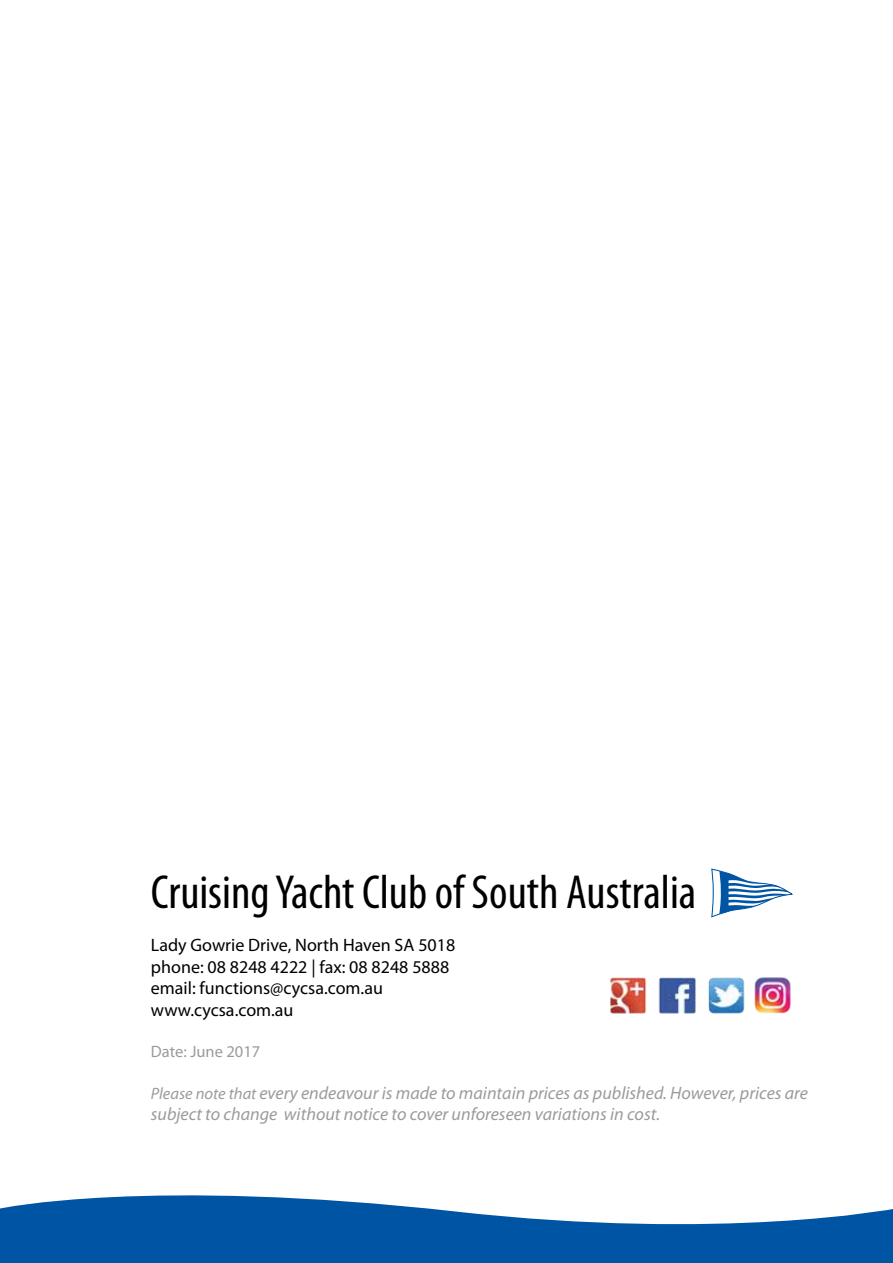
<style>
.page{position:relative;width:893px;height:1263px;background:#fff}
.page>*{position:absolute;margin:0;border:0;box-sizing:border-box;transform-origin:0 0}
.t1{font:condensed 48px "Myriad Pro";letter-spacing:-.005em;color:#000}
.t2{font:italic 18px/21.6px "Myriad Pro";color:#999b9e}
.t3{font:18px/21.6px "Myriad Pro";color:#000}
.t4{font:16.5px "Myriad Pro";color:#999b9e}
.s1{font-size:16.5px}
</style>
<div class="page">
<svg style="left:0;top:1195px;width:893px;height:43px;fill:#0054a4"></svg>
<div style="left:0;top:1238px;width:893px;height:25px;background:#0054a4"></div>
<img style="left:610px;top:977px;width:135px;height:37px">
<img style="left:754px;top:977px;width:37px;height:37px">
<svg style="left:711px;top:869px;width:81px;height:48px"></svg>
<h1 class="t1" style="left:151px;top:863px;width:547px">Cruising Yacht Club of South Australia</h1>
<p class="t3" style="left:151px;top:934px;width:306px">Lady Gowrie Drive, North Haven SA 5018 phone: 08 8248 4222 | fax: 08 8248 5888 email: functions@cycsa.com.au www.cycsa.com.au</p>
<p class="t4" style="left:151px;top:1041px;width:111px">Date: June 2017</p>
<p class="t2" style="left:151px;top:1081px;width:659px"><span class="s1">Please note that</span> every endeavour is made to maintain prices as published. However, prices are subject to change without notice to cover unforeseen variations in cost.</p>
</div>
